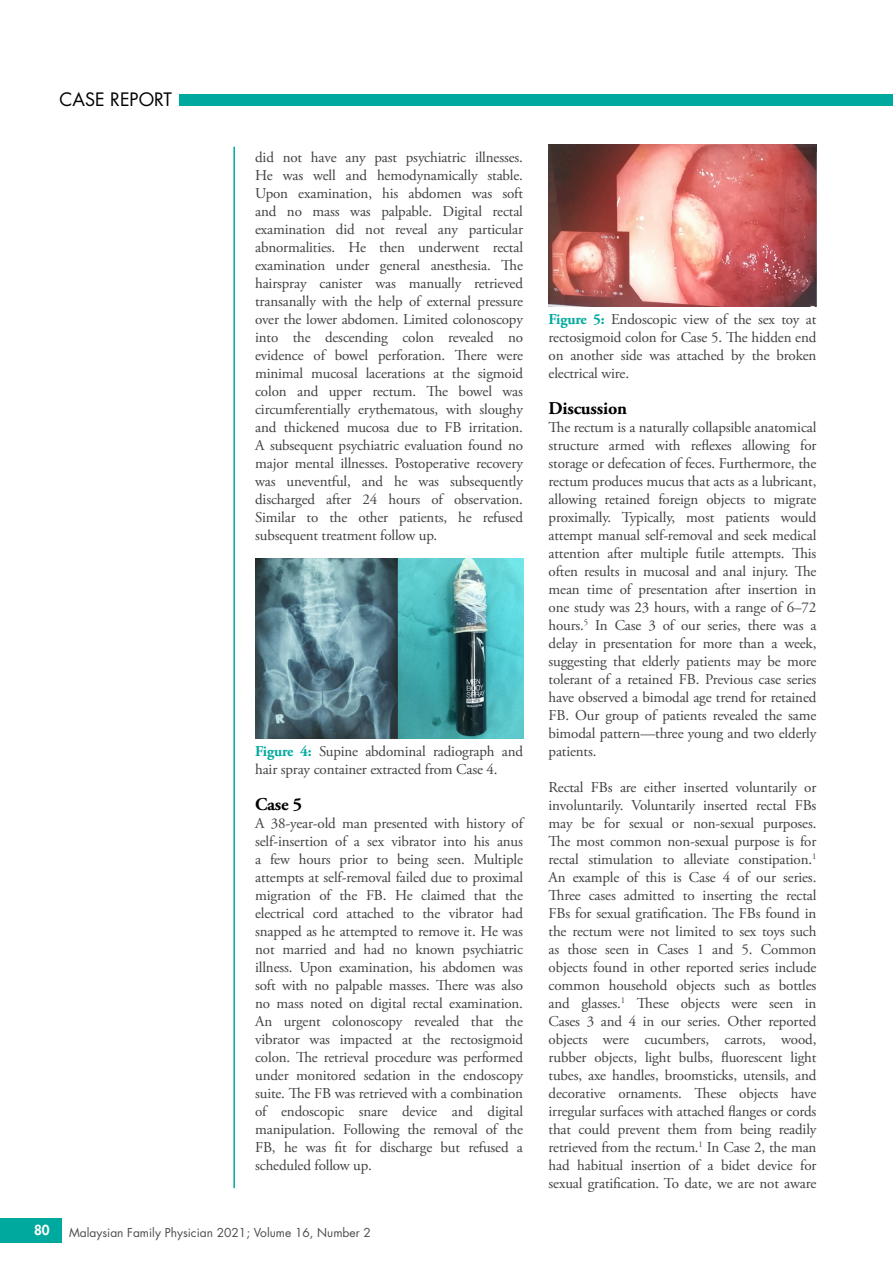
<style>
.page{position:relative;width:893px;height:1263px;background:#fff}
.page>*{position:absolute;margin:0;border:0;box-sizing:border-box;transform-origin:0 0}
.t1{font:700 18px "Adobe Garamond Pro";letter-spacing:-.01em;color:#000}
.t2{font:18px "Futura Std";color:#000}
.t3{font:15px/18px "Adobe Garamond Pro";letter-spacing:-.01em;color:#414042;text-align:justify}
.t4{font:800 13.5px "Futura Std";color:#fff}
.t5{font:12px "Futura Std";color:#4d4d4f}
.s1{font-weight:700;color:#00a99d}
</style>
<div class="page">
<div style="left:0;top:1218px;width:62px;height:24px;background:#00a99d"></div>
<div style="left:179px;top:95px;width:714px;height:11px;background:#00a99d"></div>
<hr style="left:233px;top:147px;width:2px;height:1041px;background:#00a99d">
<img style="left:255px;top:558px;width:268px;height:180px">
<img style="left:549px;top:144px;width:267px;height:162px">
<p class="t2" style="left:60px;top:88px;width:114px">CASE REPORT</p>
<p class="t3" style="left:255px;top:149px;width:269px">did not have any past psychiatric illnesses.<br>He was well and hemodynamically stable.<br>Upon examination, his abdomen was soft and no mass was palpable. Digital rectal examination did not reveal any particular abnormalities. He then underwent rectal examination under general anesthesia. The hairspray canister was manually retrieved transanally with the help of external pressure over the lower abdomen. Limited colonoscopy into the descending colon revealed no evidence of bowel perforation. There were minimal mucosal lacerations at the sigmoid colon and upper rectum. The bowel was circumferentially erythematous, with sloughy and thickened mucosa due to FB irritation.<br>A subsequent psychiatric evaluation found no major mental illnesses. Postoperative recovery was uneventful, and he was subsequently discharged after 24 hours of observation.<br>Similar to the other patients, he refused subsequent treatment follow up.</p>
<p class="t3" style="left:255px;top:743px;width:269px"><span class="s1">Figure 4:</span> Supine abdominal radiograph and hair spray container extracted from Case 4.</p>
<p class="t1" style="left:255px;top:794px;width:48px">Case 5</p>
<p class="t3" style="left:255px;top:815px;width:269px">A 38-year-old man presented with history of self-insertion of a sex vibrator into his anus a few hours prior to being seen. Multiple attempts at self-removal failed due to proximal migration of the FB. He claimed that the electrical cord attached to the vibrator had snapped as he attempted to remove it. He was not married and had no known psychiatric illness. Upon examination, his abdomen was soft with no palpable masses. There was also no mass noted on digital rectal examination.<br>An urgent colonoscopy revealed that the vibrator was impacted at the rectosigmoid colon. The retrieval procedure was performed under monitored sedation in the endoscopy suite. The FB was retrieved with a combination of endoscopic snare device and digital manipulation. Following the removal of the FB, he was fit for discharge but refused a scheduled follow up.</p>
<p class="t4" style="left:34px;top:1221px;width:17px">80</p>
<p class="t5" style="left:69px;top:1225px;width:303px">Malaysian Family Physician 2021; Volume 16, Number 2</p>
<p class="t3" style="left:549px;top:311px;width:269px"><span class="s1">Figure 5:</span> Endoscopic view of the sex toy at rectosigmoid colon for Case 5. The hidden end on another side was attached by the broken electrical wire.</p>
<p class="t1" style="left:549px;top:398px;width:80px">Discussion</p>
<p class="t3" style="left:548px;top:419px;width:269px">The rectum is a naturally collapsible anatomical structure armed with reflexes allowing for storage or defecation of feces. Furthermore, the rectum produces mucus that acts as a lubricant, allowing retained foreign objects to migrate proximally. Typically, most patients would attempt manual self-removal and seek medical attention after multiple futile attempts. This often results in mucosal and anal injury. The mean time of presentation after insertion in one study was 23 hours, with a range of 6–72 hours.<sup>5</sup> In Case 3 of our series, there was a delay in presentation for more than a week, suggesting that elderly patients may be more tolerant of a retained FB. Previous case series have observed a bimodal age trend for retained FB. Our group of patients revealed the same bimodal pattern—three young and two elderly patients.</p>
<p class="t3" style="left:548px;top:779px;width:269px">Rectal FBs are either inserted voluntarily or involuntarily. Voluntarily inserted rectal FBs may be for sexual or non-sexual purposes.<br>The most common non-sexual purpose is for rectal stimulation to alleviate constipation.<sup>1<br></sup>An example of this is Case 4 of our series.<br>Three cases admitted to inserting the rectal FBs for sexual gratification. The FBs found in the rectum were not limited to sex toys such as those seen in Cases 1 and 5. Common objects found in other reported series include common household objects such as bottles and glasses.<sup>1</sup> These objects were seen in Cases 3 and 4 in our series. Other reported objects were cucumbers, carrots, wood, rubber objects, light bulbs, fluorescent light tubes, axe handles, broomsticks, utensils, and decorative ornaments. These objects have irregular surfaces with attached flanges or cords that could prevent them from being readily retrieved from the rectum.<sup>1</sup> In Case 2, the man had habitual insertion of a bidet device for sexual gratification. To date, we are not aware</p>
</div>
